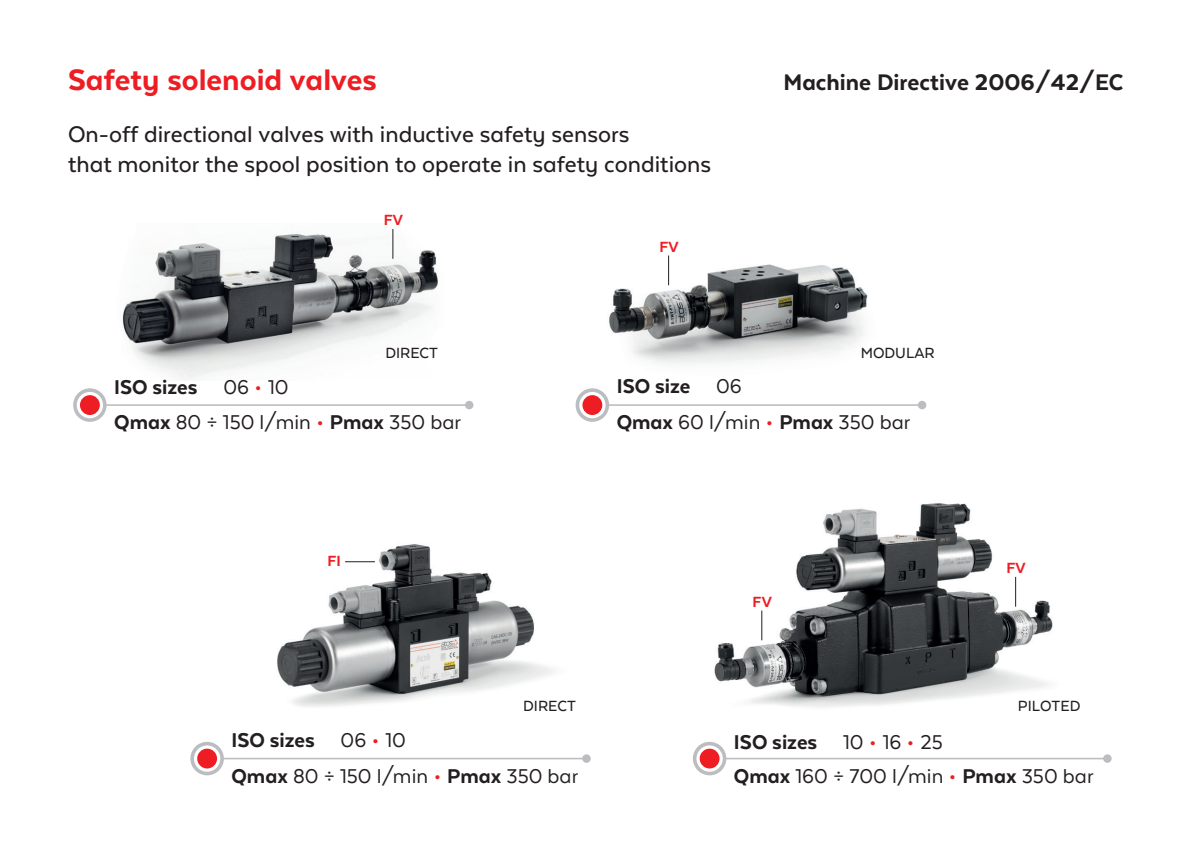
<style>
.page{position:relative;width:1191px;height:851px;background:#fff}
.page>*{position:absolute;margin:0;border:0;box-sizing:border-box;transform-origin:0 0}
.Normale{font:800 34px "Texta Alt";color:#ee1d23}
.Normale-2{font:500 26px/30px "Texta Alt";color:#231f20}
.Normale-3{font:800 26px "Texta Alt";color:#231f20}
.t1{font:23px "Texta Alt";color:#231f20}
.t2{font:800 23px "Texta Alt";color:#231f20}
.Normale-4{font:500 17px "Texta Alt";color:#231f20}
.t3{font:800 17px "Texta Alt";color:#ee1d23}
.s1{font-weight:400}
.s2{font-weight:500;font-size:26px;color:#ee1d23}
.s3{font-weight:800}
</style>
<div class="page">
<img style="left:122px;top:229px;width:316px;height:151px">
<img style="left:609px;top:255px;width:259px;height:109px">
<hr style="left:668px;top:255px;width:1px;height:30px;background:#231f20">
<hr style="left:100px;top:404px;width:368px;height:2px;background:#bcbdc0">
<div style="left:465px;top:401px;width:8px;height:8px;background:#bcbdc0;border-radius:50%"></div>
<hr style="left:602px;top:404px;width:318px;height:2px;background:#bcbdc0">
<div style="left:918px;top:401px;width:8px;height:8px;background:#bcbdc0;border-radius:50%"></div>
<svg style="left:75px;top:390px;width:30px;height:30px"></svg>
<div style="left:73px;top:388px;width:34px;height:34px;border:4px solid #bcbdc0;border-radius:50%"></div>
<svg style="left:577px;top:390px;width:30px;height:30px"></svg>
<div style="left:575px;top:388px;width:34px;height:34px;border:4px solid #bcbdc0;border-radius:50%"></div>
<div style="left:80px;top:395px;width:20px;height:20px;background:#ee1d23;border-radius:50%"></div>
<div style="left:582px;top:395px;width:20px;height:20px;background:#ee1d23;border-radius:50%"></div>
<hr style="left:392px;top:229px;width:1px;height:30px;background:#231f20">
<img style="left:714px;top:503px;width:339px;height:205px">
<img style="left:277px;top:544px;width:277px;height:163px">
<hr style="left:217px;top:757px;width:368px;height:2px;background:#bcbdc0">
<div style="left:582px;top:754px;width:9px;height:8px;background:#bcbdc0;border-radius:50%"></div>
<hr style="left:719px;top:757px;width:387px;height:2px;background:#bcbdc0">
<div style="left:1103px;top:754px;width:8px;height:8px;background:#bcbdc0;border-radius:50%"></div>
<svg style="left:192px;top:743px;width:30px;height:30px"></svg>
<div style="left:190px;top:741px;width:34px;height:34px;border:4px solid #bcbdc0;border-radius:50%"></div>
<svg style="left:694px;top:743px;width:30px;height:30px"></svg>
<div style="left:693px;top:741px;width:33px;height:34px;border:4px solid #bcbdc0;border-radius:50%"></div>
<div style="left:197px;top:748px;width:20px;height:20px;background:#ee1d23;border-radius:50%"></div>
<div style="left:699px;top:748px;width:20px;height:20px;background:#ee1d23;border-radius:50%"></div>
<hr style="left:345px;top:561px;width:30px;height:1px;background:#231f20">
<hr style="left:761px;top:610px;width:1px;height:30px;background:#231f20">
<svg style="left:1015px;top:577px;width:1px;height:29px"></svg>
<p class="Normale" style="left:68px;top:62px;width:310px">Safety solenoid valves</p>
<p class="Normale-2" style="left:68px;top:119px;width:645px">On-off directional valves with inductive safety sensors<br>that monitor the spool position to operate in safety conditions</p>
<p class="t3" style="left:384px;top:211px;width:21px">FV</p>
<p class="t3" style="left:659px;top:238px;width:21px">FV</p>
<p class="Normale-3" style="left:783px;top:68px;width:341px">Machine Directive 2006/42/EC</p>
<p class="Normale-4" style="left:385px;top:344px;width:54px">DIRECT</p>
<p class="Normale-4" style="left:860px;top:344px;width:75px">MODULAR</p>
<p class="t2" style="left:114px;top:375px;width:176px">ISO sizes <span class="s1">06</span> <span class="s2">•</span> <span class="s1">10</span></p>
<p class="t2" style="left:617px;top:374px;width:127px">ISO size <span class="s1">06</span></p>
<p class="t1" style="left:114px;top:410px;width:348px"><span class="s3">Qmax</span> 80 ÷ 150 l/min <span class="s2">•</span> <span class="s3">Pmax</span> 350 bar</p>
<p class="t1" style="left:617px;top:410px;width:295px"><span class="s3">Qmax</span> 60 l/min <span class="s2">•</span> <span class="s3">Pmax</span> 350 bar</p>
<p class="t3" style="left:327px;top:551px;width:15px">FI</p>
<p class="t3" style="left:752px;top:592px;width:21px">FV</p>
<p class="t3" style="left:1006px;top:559px;width:21px">FV</p>
<p class="Normale-4" style="left:523px;top:697px;width:54px">DIRECT</p>
<p class="Normale-4" style="left:1018px;top:697px;width:64px">PILOTED</p>
<p class="t2" style="left:231px;top:728px;width:176px">ISO sizes <span class="s1">06</span> <span class="s2">•</span> <span class="s1">10</span></p>
<p class="t2" style="left:734px;top:729px;width:210px">ISO sizes <span class="s1">10</span> <span class="s2">•</span> <span class="s1">16</span> <span class="s2">•</span> <span class="s1">25</span></p>
<p class="t1" style="left:231px;top:763px;width:348px"><span class="s3">Qmax</span> 80 ÷ 150 l/min <span class="s2">•</span> <span class="s3">Pmax</span> 350 bar</p>
<p class="t1" style="left:734px;top:763px;width:361px"><span class="s3">Qmax</span> 160 ÷ 700 l/min <span class="s2">•</span> <span class="s3">Pmax</span> 350 bar</p>
</div>
